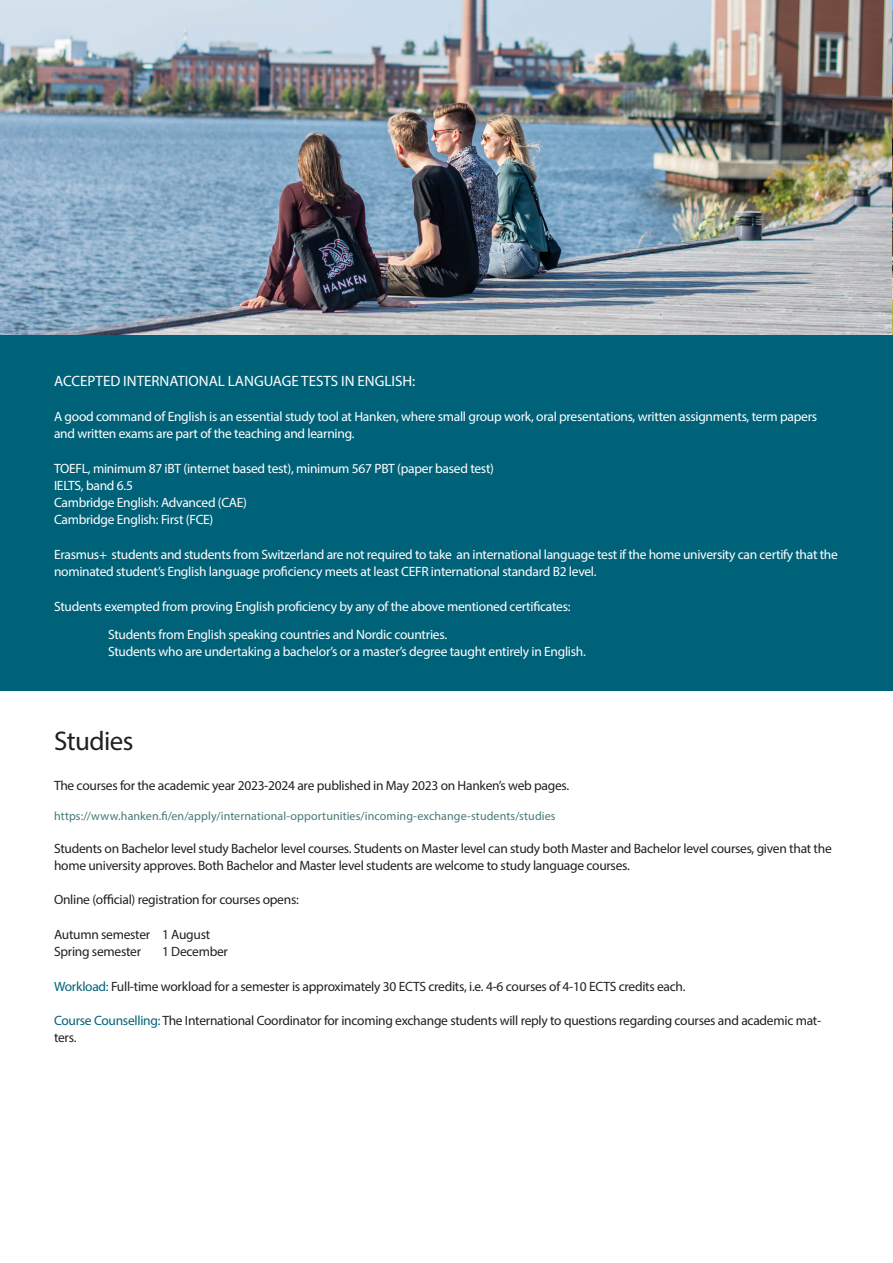
<style>
.page{position:relative;width:893px;height:1263px;background:#fff}
.page>*{position:absolute;margin:0;border:0;box-sizing:border-box;transform-origin:0 0}
.t1{font:27px "Myriad Pro";letter-spacing:-.02em;color:#231f20}
.t2{font:15px "Myriad Pro";color:#fff}
.t3{font:13.5px/17.2px "Myriad Pro";letter-spacing:-.02em;color:#fff}
.t4{font:13.5px/17.2px "Myriad Pro";letter-spacing:-.02em;color:#231f20}
.t5{font:12px "Myriad Pro";letter-spacing:.005em;color:#447a78}
.s1{color:#006279}
</style>
<div class="page">
<div style="left:0;top:224px;width:893px;height:467px;background:#006279"></div>
<img style="left:0;top:0;width:893px;height:335px">
<p class="t2" style="left:54px;top:372px;width:362px">ACCEPTED INTERNATIONAL LANGUAGE TESTS IN ENGLISH:</p>
<p class="t3" style="left:54px;top:407px;width:765px">A good command of English is an essential study tool at Hanken, where small group work, oral presentations, written assignments, term papers and written exams are part of the teaching and learning.</p>
<p class="t3" style="left:54px;top:459px;width:442px">TOEFL, minimum 87 iBT (internet based test), minimum 567 PBT (paper based test)</p>
<p class="t3" style="left:54px;top:476px;width:81px">IELTS, band 6.5</p>
<p class="t3" style="left:54px;top:494px;width:195px">Cambridge English: Advanced (CAE)</p>
<p class="t3" style="left:54px;top:511px;width:161px">Cambridge English: First (FCE)</p>
<p class="t3" style="left:54px;top:545px;width:785px">Erasmus+ students and students from Switzerland are not required to take an international language test if the home university can certify that the nominated student’s English language proficiency meets at least CEFR international standard B2 level.</p>
<p class="t3" style="left:54px;top:597px;width:518px">Students exempted from proving English proficiency by any of the above mentioned certificates:</p>
<p class="t3" style="left:108px;top:625px;width:341px">Students from English speaking countries and Nordic countries.</p>
<p class="t3" style="left:108px;top:643px;width:479px">Students who are undertaking a bachelor’s or a master’s degree taught entirely in English.</p>
<p class="t1" style="left:54px;top:724px;width:81px">Studies</p>
<p class="t4" style="left:54px;top:777px;width:517px">The courses for the academic year 2023-2024 are published in May 2023 on Hanken’s web pages.</p>
<p class="t5" style="left:54px;top:809px;width:503px">https://www.hanken.fi/en/apply/international-opportunities/incoming-exchange-students/studies</p>
<p class="t4" style="left:54px;top:839px;width:779px">Students on Bachelor level study Bachelor level courses. Students on Master level can study both Master and Bachelor level courses, given that the home university approves. Both Bachelor and Master level students are welcome to study language courses.</p>
<p class="t4" style="left:54px;top:891px;width:246px">Online (official) registration for courses opens:</p>
<p class="t4" style="left:54px;top:925px;width:158px">Autumn semester 1 August</p>
<p class="t4" style="left:54px;top:943px;width:89px">Spring semester</p>
<p class="t4" style="left:162px;top:943px;width:68px">1 December</p>
<p class="t4" style="left:54px;top:977px;width:633px"><span class="s1">Workload:</span> Full-time workload for a semester is approximately 30 ECTS credits, i.e. 4-6 courses of 4-10 ECTS credits each.</p>
<p class="t4" style="left:54px;top:1012px;width:769px"><span class="s1">Course Counselling:</span> The International Coordinator for incoming exchange students will reply to questions regarding courses and academic mat&shy;ters.</p>
</div>
